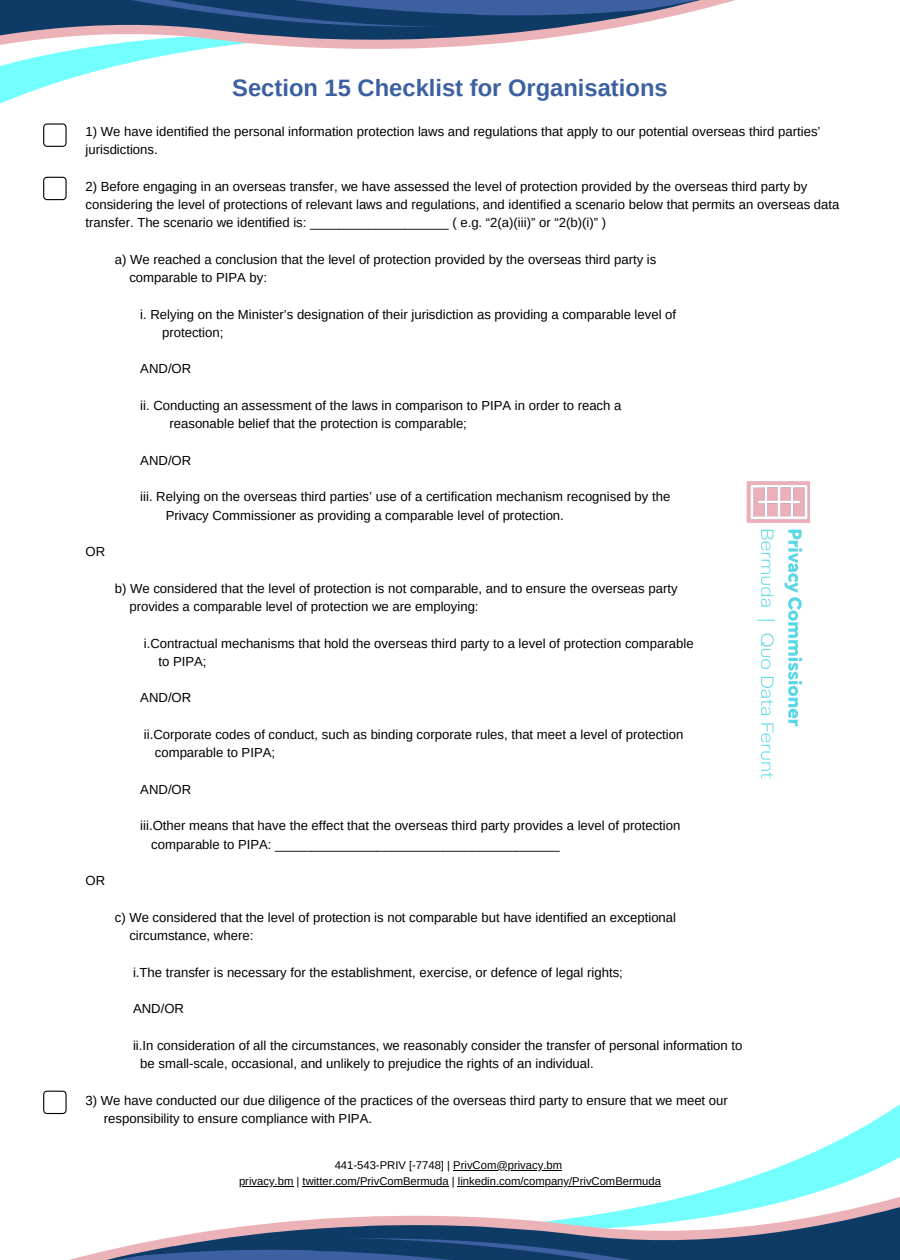
<style>
.page{position:relative;width:900px;height:1260px;background:#fff}
.page>*{position:absolute;margin:0;border:0;box-sizing:border-box;transform-origin:0 0}
.t1{font:700 23.75px "Arimo";color:#3c60a0}
.t2{font:13.12px/18.2px "Arimo";color:#000}
.t3{font:11.25px "Arimo";color:#000}
</style>
<div class="page">
<svg style="left:0;top:68px;width:108px;height:36px"></svg>
<svg style="left:0;top:0;width:736px;height:68px"></svg>
<svg style="left:808px;top:1104px;width:92px;height:51px"></svg>
<svg style="left:457px;top:1155px;width:443px;height:41px"></svg>
<svg style="left:69px;top:1196px;width:831px;height:64px"></svg>
<hr style="left:453px;top:1170px;width:109px;height:1px;background:#000">
<hr style="left:239px;top:1186px;width:54px;height:1px;background:#000">
<hr style="left:303px;top:1186px;width:146px;height:1px;background:#000">
<hr style="left:458px;top:1186px;width:203px;height:1px;background:#000">
<svg style="left:43px;top:123px;width:24px;height:24px"></svg>
<svg style="left:43px;top:177px;width:24px;height:23px"></svg>
<svg style="left:43px;top:1091px;width:24px;height:23px"></svg>
<img style="left:746px;top:481px;width:64px;height:298px">
<p class="t1" style="left:232px;top:75px;width:437px">Section 15 Checklist for Organisations</p>
<h3 class="t2" style="left:86px;top:122px;width:736px">1) We have identified the personal information protection laws and regulations that apply to our potential overseas third parties’ jurisdictions.</h3>
<h3 class="t2" style="left:86px;top:177px;width:755px">2) Before engaging in an overseas transfer, we have assessed the level of protection provided by the overseas third party by considering the level of protections of relevant laws and regulations, and identified a scenario below that permits an overseas data transfer. The scenario we identified is: ___________________ ( e.g. “2(a)(iii)” or “2(b)(i)” )</h3>
<h3 class="t2" style="left:129px;top:250px;width:529px;text-indent:-15px">a) We reached a conclusion that the level of protection provided by the overseas third party is comparable to PIPA by:</h3>
<h2 class="t2" style="left:162px;top:305px;width:515px;text-indent:-22px">i. Relying on the Minister’s designation of their jurisdiction as providing a comparable level of protection;</h2>
<h3 class="t2" style="left:140px;top:360px;width:53px">AND/OR</h3>
<h2 class="t2" style="left:169px;top:396px;width:453px;text-indent:-29px">ii. Conducting an assessment of the laws in comparison to PIPA in order to reach a reasonable belief that the protection is comparable;</h2>
<h3 class="t2" style="left:140px;top:451px;width:53px">AND/OR</h3>
<h2 class="t2" style="left:166px;top:488px;width:506px;text-indent:-26px">iii. Relying on the overseas third parties’ use of a certification mechanism recognised by the<br>Privacy Commissioner as providing a comparable level of protection.</h2>
<h3 class="t2" style="left:86px;top:543px;width:21px">OR</h3>
<h3 class="t2" style="left:129px;top:579px;width:550px;text-indent:-15px">b) We considered that the level of protection is not comparable, and to ensure the overseas party provides a comparable level of protection we are employing:</h3>
<h2 class="t2" style="left:159px;top:634px;width:537px;text-indent:-15px">i.Contractual mechanisms that hold the overseas third party to a level of protection comparable to PIPA;</h2>
<h3 class="t2" style="left:140px;top:689px;width:53px">AND/OR</h3>
<h2 class="t2" style="left:144px;top:725px;width:541px">ii.Corporate codes of conduct, such as binding corporate rules, that meet a level of protection</h2>
<h3 class="t2" style="left:155px;top:744px;width:122px">comparable to PIPA;</h3>
<h3 class="t2" style="left:140px;top:780px;width:53px">AND/OR</h3>
<h2 class="t2" style="left:151px;top:817px;width:531px;text-indent:-11px">iii.Other means that have the effect that the overseas third party provides a level of protection comparable to PIPA: _______________________________________</h2>
<h3 class="t2" style="left:86px;top:872px;width:21px">OR</h3>
<h3 class="t2" style="left:129px;top:908px;width:548px;text-indent:-15px">c) We considered that the level of protection is not comparable but have identified an exceptional circumstance, where:</h3>
<h2 class="t2" style="left:133px;top:963px;width:491px">i.The transfer is necessary for the establishment, exercise, or defence of legal rights;</h2>
<h3 class="t2" style="left:133px;top:1000px;width:53px">AND/OR</h3>
<h3 class="t2" style="left:140px;top:1036px;width:604px;text-indent:-7px">ii.In consideration of all the circumstances, we reasonably consider the transfer of personal information to be small-scale, occasional, and unlikely to prejudice the rights of an individual.</h3>
<p class="t2" style="left:104px;top:1091px;width:626px;text-indent:-18px">3) We have conducted our due diligence of the practices of the overseas third party to ensure that we meet our responsibility to ensure compliance with PIPA.</p>
<p class="t3" style="left:335px;top:1159px;width:229px">441-543-PRIV [-7748] | PrivCom@privacy.bm</p>
<h1 class="t3" style="left:239px;top:1175px;width:423px">privacy.bm | twitter.com/PrivComBermuda | linkedin.com/company/PrivComBermuda</h1>
</div>
